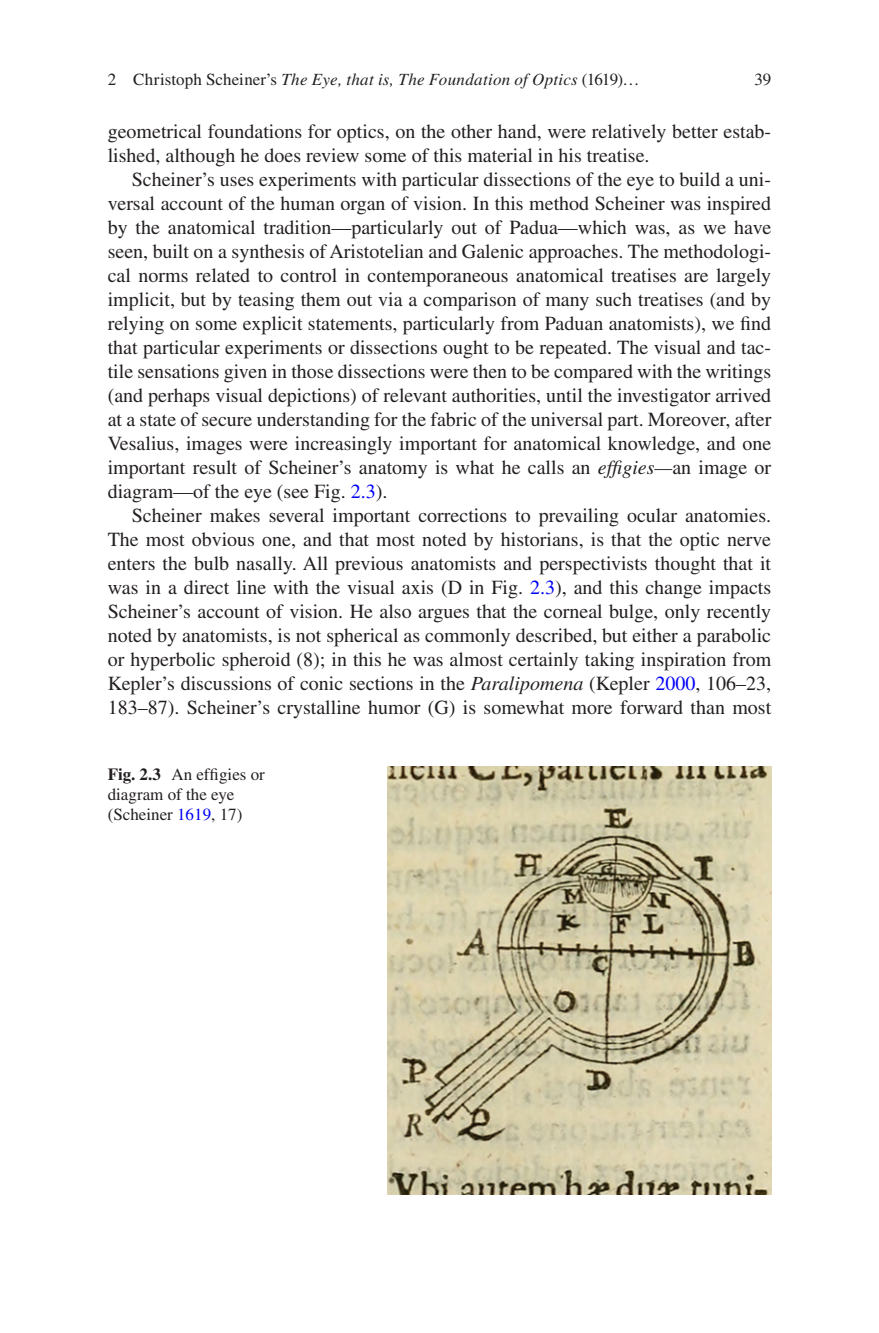
<style>
.page{position:relative;width:879px;height:1333px;background:#fff}
.page>*{position:absolute;margin:0;border:0;box-sizing:border-box;transform-origin:0 0}
.Text{font:20px/24px "Times LT Std";color:#231f20;text-align:justify}
.t1{font:italic 17px "Times LT Std";letter-spacing:.015em;color:#231f20}
.t2{font:17px/20px "Times LT Std";color:#231f20}
.s1{font-style:normal}
.s2{font-style:italic}
.s3{color:#0000fa}
.s4{font-weight:700}
</style>
<div class="page">
<img style="left:387px;top:766px;width:384px;height:428px">
<p class="t1" style="left:108px;top:70px;width:533px"><span class="s1">2 Christoph Scheiner’s</span> The Eye, that is, The Foundation of Optics <span class="s1">(1619)…</span></p>
<p class="t2" style="left:754px;top:69px;width:18px">39</p>
<p class="Text" style="left:108px;top:119px;width:665px">geometrical foundations for optics, on the other hand, were relatively better estab&shy;lished, although he does review some of this material in his treatise.</p>
<p class="Text" style="left:108px;top:167px;width:665px;text-indent:24px">Scheiner’s uses experiments with particular dissections of the eye to build a uni&shy;versal account of the human organ of vision. In this method Scheiner was inspired by the anatomical tradition—particularly out of Padua—which was, as we have seen, built on a synthesis of Aristotelian and Galenic approaches. The methodologi&shy;cal norms related to control in contemporaneous anatomical treatises are largely implicit, but by teasing them out via a comparison of many such treatises (and by relying on some explicit statements, particularly from Paduan anatomists), we find that particular experiments or dissections ought to be repeated. The visual and tac&shy;tile sensations given in those dissections were then to be compared with the writings (and perhaps visual depictions) of relevant authorities, until the investigator arrived at a state of secure understanding for the fabric of the universal part. Moreover, after Vesalius, images were increasingly important for anatomical knowledge, and one important result of Scheiner’s anatomy is what he calls an <span class="s2">effigies—</span>an image or diagram—of the eye (see Fig. <span class="s3">2.3</span>).</p>
<p class="Text" style="left:108px;top:503px;width:665px;text-indent:24px">Scheiner makes several important corrections to prevailing ocular anatomies.<br>The most obvious one, and that most noted by historians, is that the optic nerve enters the bulb nasally. All previous anatomists and perspectivists thought that it was in a direct line with the visual axis (D in Fig. <span class="s3">2.3</span>), and this change impacts Scheiner’s account of vision. He also argues that the corneal bulge, only recently noted by anatomists, is not spherical as commonly described, but either a parabolic or hyperbolic spheroid (8); in this he was almost certainly taking inspiration from Kepler’s discussions of conic sections in the <span class="s2">Paralipomena</span> (Kepler <span class="s3">2000</span>, 106–23, 183–87). Scheiner’s crystalline humor (G) is somewhat more forward than most</p>
<p class="t2" style="left:108px;top:763px;width:159px"><span class="s4">Fig. 2.3</span> An effigies or diagram of the eye (Scheiner <span class="s3">1619</span>, 17)</p>
</div>
